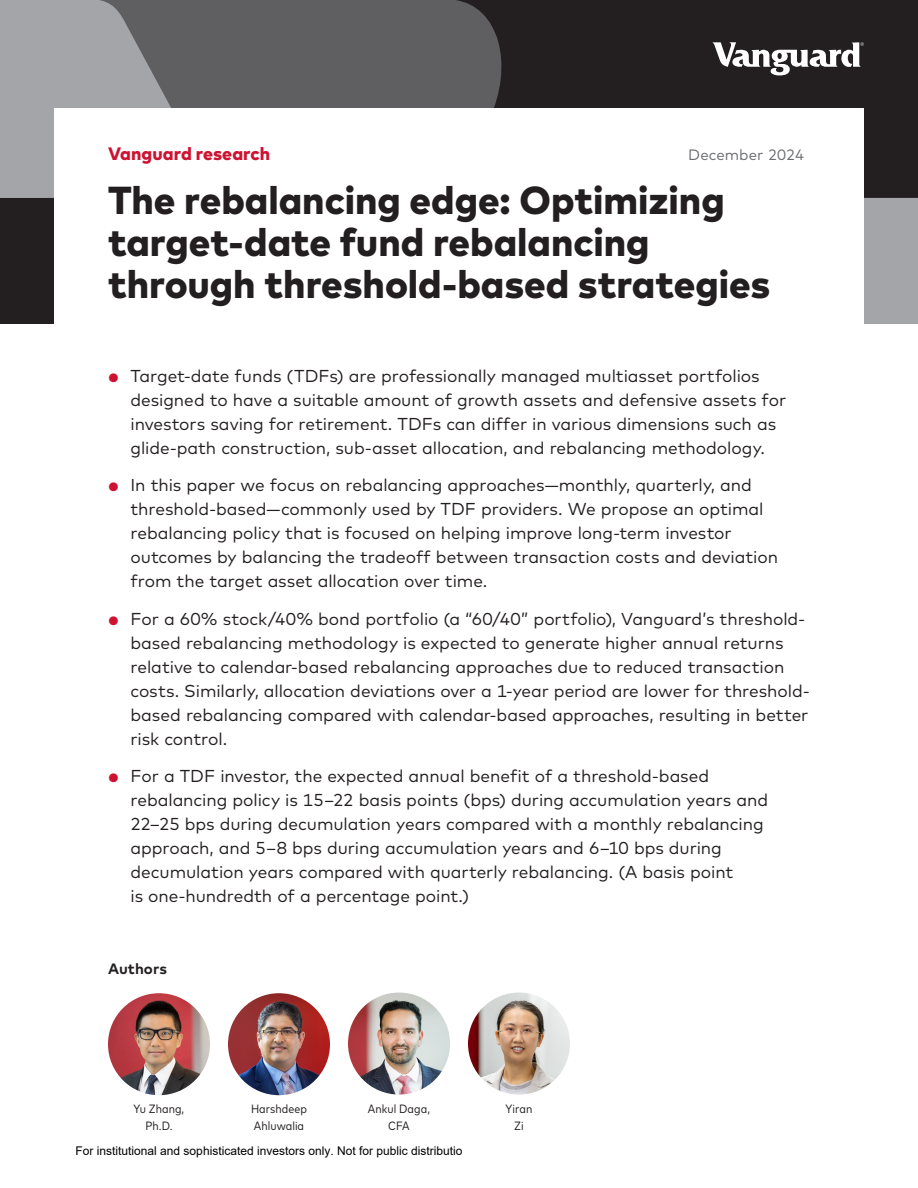
<style>
.page{position:relative;width:918px;height:1188px;background:#fff}
.page>*{position:absolute;margin:0;border:0;box-sizing:border-box;transform-origin:0 0}
.FC_Title_2__lines{font:800 39px/42px "Mark Pro Tab";color:#231f20}
.FC_Vanguard_research_Paper_type{font:800 18px "Mark Pro Tab";color:#cd1331}
.t1{font:17.25px/24px "Mark Pro Tab";letter-spacing:-.005em;color:#231f20}
.FC_Vanguard_research_Paper_type-2{font:15px "Mark Pro Tab";letter-spacing:.005em;color:#6c6d70}
.FC_Authors__add_space_before{font:700 15px "Mark Pro Tab";letter-spacing:.005em;color:#231f20}
.t2{font:12px "Arial";color:#000}
.FC_Author_name_under_pic{font:condensed 12px/16.5px "Mark Pro Tab";letter-spacing:.005em;color:#231f20;text-align:center}
.s1{font-size:12px;color:#cd1331}
</style>
<div class="page">
<svg style="left:0;top:0;width:918px;height:324px;fill:#231f20"></svg>
<div style="left:864px;top:198px;width:54px;height:126px;background:#a4a5a9"></div>
<svg style="left:0;top:0;width:220px;height:198px"></svg>
<div style="left:54px;top:108px;width:810px;height:219px;background:#fff"></div>
<svg style="left:712px;top:42px;width:152px;height:34px"></svg>
<img style="left:108px;top:993px;width:102px;height:102px;border-radius:51px">
<img style="left:228px;top:993px;width:102px;height:102px;border-radius:51px">
<img style="left:348px;top:993px;width:102px;height:102px;border-radius:51px">
<img style="left:468px;top:993px;width:102px;height:102px;border-radius:51px">
<p class="FC_Vanguard_research_Paper_type" style="left:108px;top:139px;width:164px">Vanguard research</p>
<p class="FC_Vanguard_research_Paper_type-2" style="left:688px;top:143px;width:117px">December 2024</p>
<h1 class="FC_Title_2__lines" style="left:108px;top:176px;width:664px">The rebalancing edge: Optimizing target-date fund rebalancing through threshold-based strategies</h1>
<p class="t1" style="left:130px;top:362px;width:657px;text-indent:-22px"><span class="s1">●</span> Target-date funds (TDFs) are professionally managed multiasset portfolios designed to have a suitable amount of growth assets and defensive assets for investors saving for retirement. TDFs can differ in various dimensions such as glide-path construction, sub-asset allocation, and rebalancing methodology.</p>
<p class="t1" style="left:130px;top:472px;width:649px;text-indent:-22px"><span class="s1">●</span> In this paper we focus on rebalancing approaches—monthly, quarterly, and threshold-based—commonly used by TDF providers. We propose an optimal rebalancing policy that is focused on helping improve long-term investor outcomes by balancing the tradeoff between transaction costs and deviation from the target asset allocation over time.</p>
<p class="t1" style="left:130px;top:605px;width:681px;text-indent:-22px"><span class="s1">●</span> For a 60% stock/40% bond portfolio (a “60/40” portfolio), Vanguard’s threshold&shy;based rebalancing methodology is expected to generate higher annual returns relative to calendar-based rebalancing approaches due to reduced transaction costs. Similarly, allocation deviations over a 1-year period are lower for threshold&shy;based rebalancing compared with calendar-based approaches, resulting in better risk control.</p>
<p class="t1" style="left:130px;top:763px;width:639px;text-indent:-22px"><span class="s1">●</span> For a TDF investor, the expected annual benefit of a threshold-based rebalancing policy is 15–22 basis points (bps) during accumulation years and 22–25 bps during decumulation years compared with a monthly rebalancing approach, and 5–8 bps during accumulation years and 6–10 bps during decumulation years compared with quarterly rebalancing. (A basis point<br>is one-hundredth of a percentage point.)</p>
<h2 class="FC_Authors__add_space_before" style="left:108px;top:957px;width:61px">Authors</h2>
<p class="FC_Author_name_under_pic" style="left:134px;top:1100px;width:52px">Yu Zhang,<br>Ph.D.</p>
<p class="FC_Author_name_under_pic" style="left:251px;top:1100px;width:57px;text-align:left">Harshdeep<br>Ahluwalia</p>
<p class="FC_Author_name_under_pic" style="left:368px;top:1100px;width:64px">Ankul Daga,<br>CFA</p>
<p class="FC_Author_name_under_pic" style="left:506px;top:1100px;width:28px">Yiran<br>Zi</p>
<p class="t2" style="left:76px;top:1143px;width:388px">For institutional and sophisticated investors only. Not for public distributio</p>
</div>
